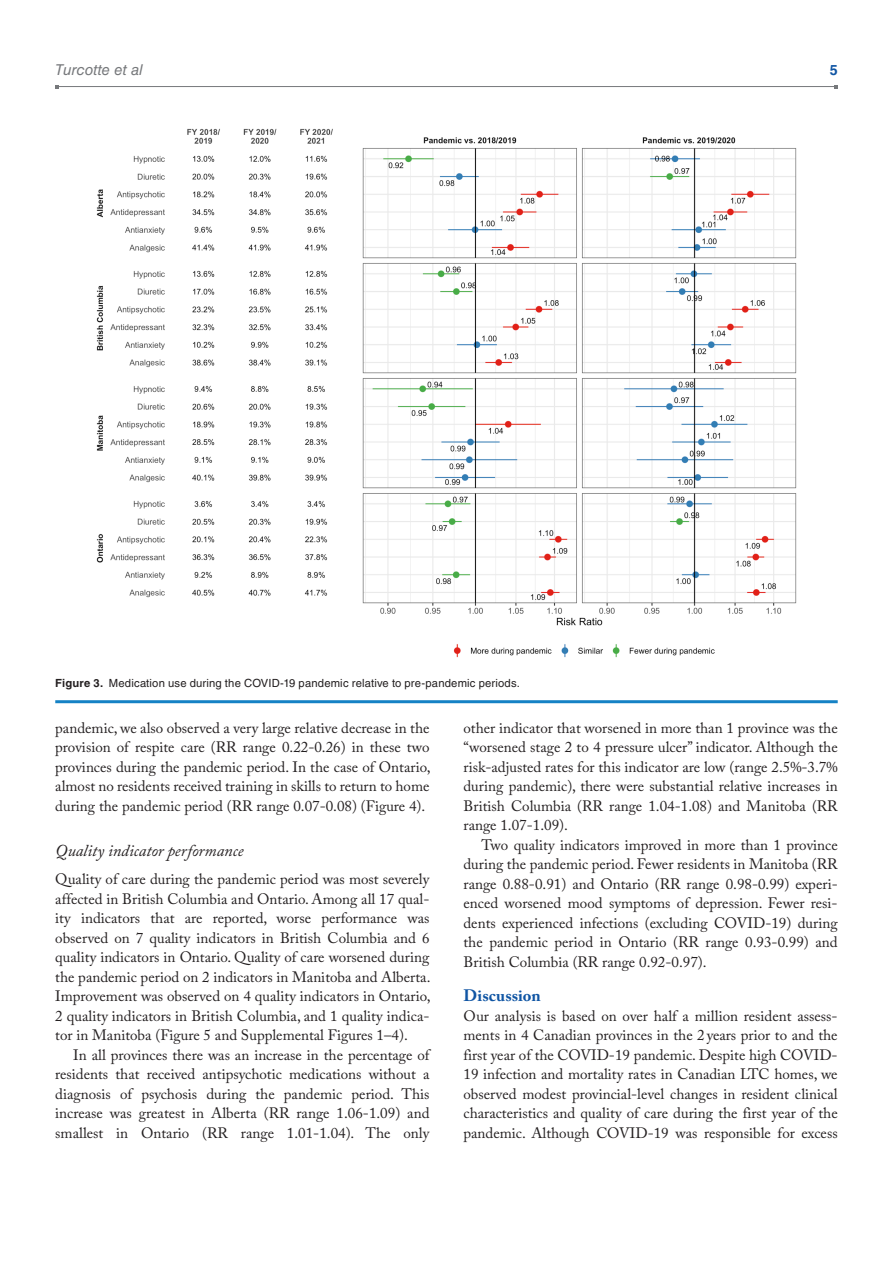
<style>
.page{position:relative;width:893px;height:1263px;background:#fff}
.page>*{position:absolute;margin:0;border:0;box-sizing:border-box;transform-origin:0 0}
.t1{font:italic 16.5px "Adobe Caslon Pro";color:#231f20}
.t2{font:700 16.5px "Adobe Caslon Pro";letter-spacing:.005em;color:#1055a4}
.t3{font:15px/19.5px "Adobe Caslon Pro";color:#231f20;text-align:justify}
.t4{font:italic 15px "Helvetica LT Std";color:#76787b}
.t5{font:700 14.25px "Helvetica LT Std";color:#1055a4}
.t6{font:11.25px "Helvetica LT Std";letter-spacing:.015em;color:#231f20}
.s1{font-weight:700}
</style>
<div class="page">
<hr style="left:57px;top:86px;width:779px;height:1px;background:#76787b">
<hr style="left:55px;top:700px;width:783px;height:3px;background:#1582c5">
<img style="left:96px;top:128px;width:701px;height:530px">
<p class="t4" style="left:55px;top:61px;width:89px">Turcotte et al</p>
<p class="t5" style="left:830px;top:61px;width:9px">5</p>
<p class="t6" style="left:55px;top:677px;width:466px"><span class="s1">Figure 3.</span> Medication use during the COVID-19 pandemic relative to pre-pandemic periods.</p>
<p class="t3" style="left:55px;top:717px;width:377px">pandemic, we also observed a very large relative decrease in the provision of respite care (RR range 0.22-0.26) in these two provinces during the pandemic period. In the case of Ontario, almost no residents received training in skills to return to home during the pandemic period (RR range 0.07-0.08) (Figure 4).</p>
<p class="t1" style="left:55px;top:840px;width:190px">Quality indicator performance</p>
<p class="t3" style="left:55px;top:869px;width:377px">Quality of care during the pandemic period was most severely affected in British Columbia and Ontario. Among all 17 qual&shy;ity indicators that are reported, worse performance was observed on 7 quality indicators in British Columbia and 6 quality indicators in Ontario. Quality of care worsened during the pandemic period on 2 indicators in Manitoba and Alberta.<br>Improvement was observed on 4 quality indicators in Ontario, 2 quality indicators in British Columbia, and 1 quality indica&shy;tor in Manitoba (Figure 5 and Supplemental Figures 1–4).</p>
<p class="t3" style="left:55px;top:1044px;width:376px;text-indent:18px">In all provinces there was an increase in the percentage of residents that received antipsychotic medications without a diagnosis of psychosis during the pandemic period. This increase was greatest in Alberta (RR range 1.06-1.09) and smallest in Ontario (RR range 1.01-1.04). The only</p>
<p class="t3" style="left:463px;top:717px;width:376px">other indicator that worsened in more than 1 province was the “worsened stage 2 to 4 pressure ulcer” indicator. Although the risk-adjusted rates for this indicator are low (range 2.5%-3.7% during pandemic), there were substantial relative increases in British Columbia (RR range 1.04-1.08) and Manitoba (RR range 1.07-1.09).</p>
<p class="t3" style="left:463px;top:834px;width:376px;text-indent:18px">Two quality indicators improved in more than 1 province during the pandemic period. Fewer residents in Manitoba (RR range 0.88-0.91) and Ontario (RR range 0.98-0.99) experi&shy;enced worsened mood symptoms of depression. Fewer resi&shy;dents experienced infections (excluding COVID-19) during the pandemic period in Ontario (RR range 0.93-0.99) and British Columbia (RR range 0.92-0.97).</p>
<p class="t2" style="left:463px;top:986px;width:79px">Discussion</p>
<p class="t3" style="left:463px;top:1005px;width:376px">Our analysis is based on over half a million resident assess&shy;ments in 4 Canadian provinces in the 2 years prior to and the first year of the COVID-19 pandemic. Despite high COVID-19 infection and mortality rates in Canadian LTC homes, we observed modest provincial-level changes in resident clinical characteristics and quality of care during the first year of the pandemic. Although COVID-19 was responsible for excess</p>
</div>
